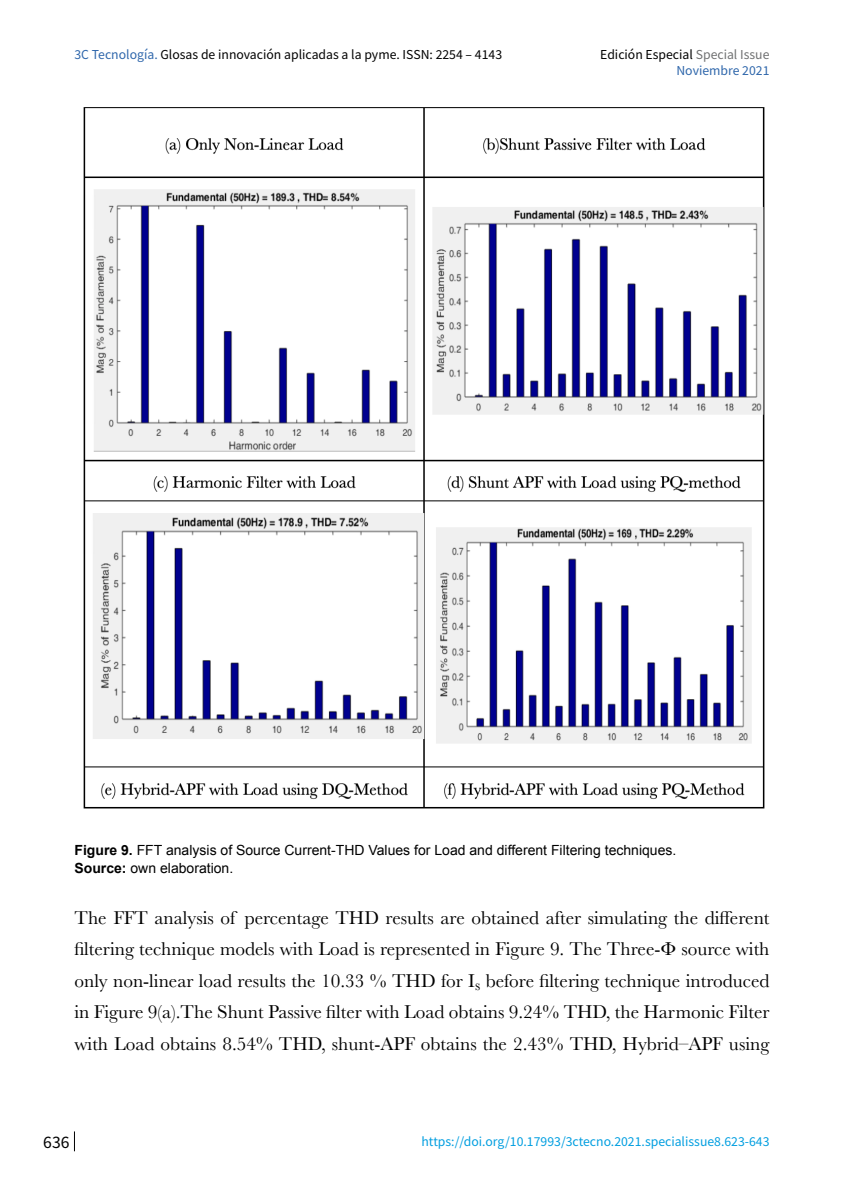
<style>
.page{position:relative;width:844px;height:1191px;background:#fff}
.page>*{position:absolute;margin:0;border:0;box-sizing:border-box;transform-origin:0 0}
.t1{font:19.25px/31.5px "Baskerville";color:#000;text-align:justify}
.t2{font:15.75px "Noto Sans HK";color:#000}
.t3{font:14px/17.5px "Arial";color:#000}
.t4{font:12.25px/15.8px "Noto Sans HK";color:#000;text-align:right}
.t5{font:12.25px "Noto Sans HK";color:#009ee0}
.s1{color:#2e66ab}
.s2{color:#707172}
.s3{font-weight:700}
</style>
<div class="page">
<svg style="left:74px;top:1131px;width:1px;height:20px"></svg>
<img style="left:83px;top:107px;width:682px;height:702px">
<p class="t4" style="left:74px;top:47px;width:429px"><span class="s1">3C Tecnología.</span> Glosas de innovación aplicadas a la pyme. ISSN: 2254 – 4143</p>
<p class="t4" style="left:600px;top:47px;width:171px">Edición Especial <span class="s2">Special Issue<br></span><span class="s1">Noviembre 2021</span></p>
<p class="t3" style="left:74px;top:841px;width:603px"><span class="s3">Figure 9.</span> FFT analysis of Source Current-THD Values for Load and different Filtering techniques.<br><span class="s3">Source:</span> own elaboration.</p>
<p class="t1" style="left:74px;top:901px;width:696px">The FFT analysis of percentage THD results are obtained after simulating the different filtering technique models with Load is represented in Figure 9. The Three-Ф source with only non-linear load results the 10.33 % THD for I<sub>s</sub> before filtering technique introduced in Figure 9(a).The Shunt Passive filter with Load obtains 9.24% THD, the Harmonic Filter with Load obtains 8.54% THD, shunt-APF obtains the 2.43% THD, Hybrid–APF using</p>
<p class="t2" style="left:43px;top:1133px;width:28px">636</p>
<p class="t5" style="left:421px;top:1134px;width:349px">https://doi.org/10.17993/3ctecno.2021.specialissue8.623-643</p>
</div>
